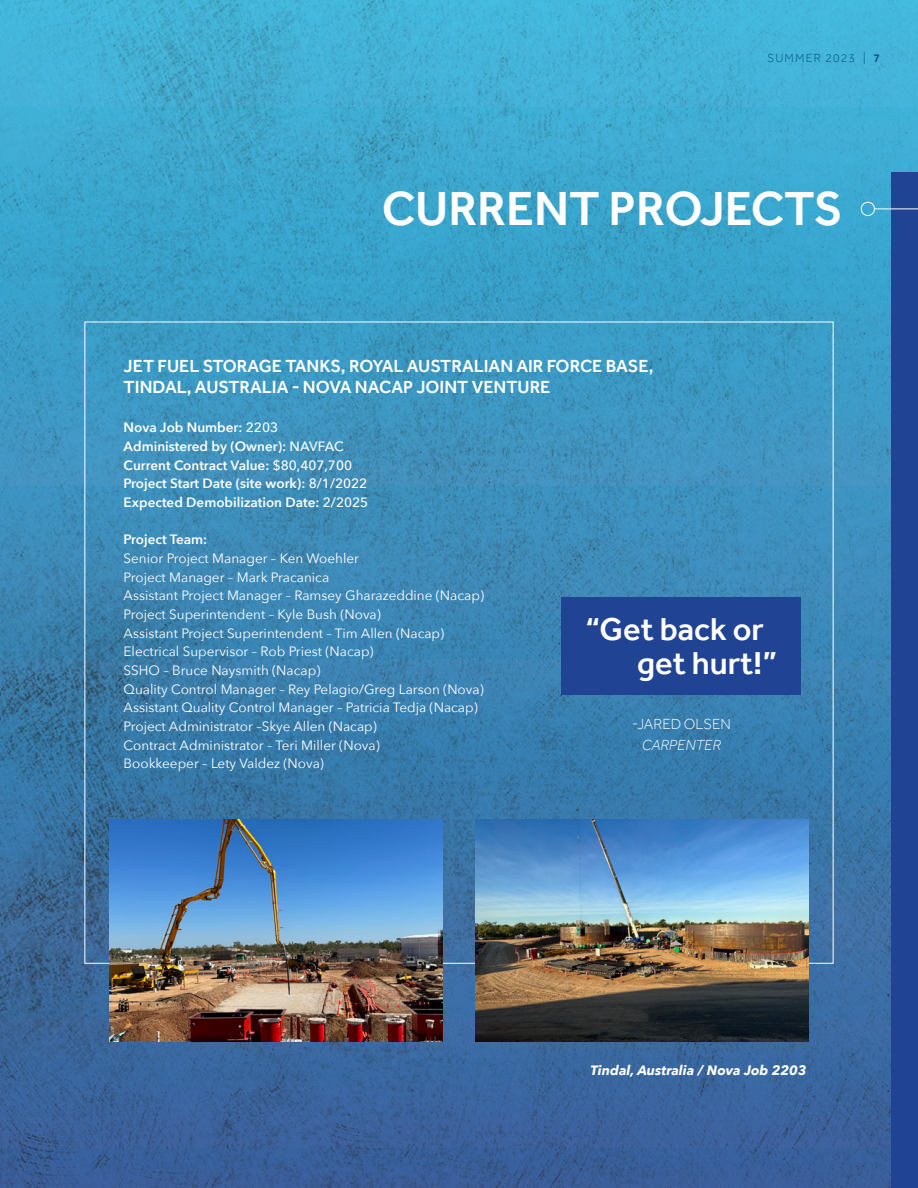
<style>
.page{position:relative;width:918px;height:1188px;background:#fff}
.page>*{position:absolute;margin:0;border:0;box-sizing:border-box;transform-origin:0 0}
.t1{font:500 49.2px "Effra";color:#fff}
.t2{font:500 32.55px "Effra";color:#fff}
.t3{font:500 18px/21px "Effra";color:#fff}
.t4{font:300 15px/21px "Effra";color:#fff;text-align:center}
.t5{font:13.5px "Avenir Next";color:#fff}
.t6{font:600 13.5px "Avenir Next";color:#fff}
.t7{font:italic 700 13.5px "Avenir Next";color:#fff}
.t8{font:300 12px "Effra";letter-spacing:.1em;color:#204493}
.s1{font-weight:500}
.s2{font-style:italic}
</style>
<div class="page">
<img style="left:0;top:0;width:918px;height:1188px">
<img style="left:110px;top:820px;width:332px;height:222px">
<img style="left:476px;top:820px;width:332px;height:222px">
<div style="left:891px;top:173px;width:27px;height:1015px;background:#204493"></div>
<div style="left:561px;top:597px;width:240px;height:98px;background:#204493"></div>
<svg style="left:859px;top:201px;width:18px;height:17px"></svg>
<hr style="left:875px;top:208px;width:43px;height:1px;background:#fff">
<p class="t8" style="left:767px;top:51px;width:114px">SUMMER 2023 | <span class="s1">7</span></p>
<p class="t1" style="left:382px;top:179px;width:463px">CURRENT PROJECTS</p>
<p class="t3" style="left:124px;top:356px;width:532px">JET FUEL STORAGE TANKS, ROYAL AUSTRALIAN AIR FORCE BASE,<br>TINDAL, AUSTRALIA - NOVA NACAP JOINT VENTURE</p>
<p class="t6" style="left:124px;top:416px;width:156px">Nova Job Number: <span class="s1">2203</span></p>
<p class="t6" style="left:124px;top:435px;width:222px">Administered by (Owner): <span class="s1">NAVFAC</span></p>
<p class="t6" style="left:124px;top:453px;width:230px">Current Contract Value: <span class="s1">$80,407,700</span></p>
<p class="t6" style="left:124px;top:472px;width:245px">Project Start Date (site work): <span class="s1">8/1/2022</span></p>
<p class="t6" style="left:124px;top:491px;width:246px">Expected Demobilization Date: <span class="s1">2/2025</span></p>
<p class="t6" style="left:124px;top:528px;width:85px">Project Team:</p>
<p class="t5" style="left:124px;top:547px;width:237px">Senior Project Manager – Ken Woehler</p>
<p class="t5" style="left:124px;top:566px;width:207px">Project Manager – Mark Pracanica</p>
<p class="t5" style="left:124px;top:584px;width:362px">Assistant Project Manager – Ramsey Gharazeddine (Nacap)</p>
<p class="t5" style="left:124px;top:603px;width:259px">Project Superintendent – Kyle Bush (Nova)</p>
<p class="t5" style="left:124px;top:621px;width:322px">Assistant Project Superintendent – Tim Allen (Nacap)</p>
<p class="t5" style="left:124px;top:640px;width:252px">Electrical Supervisor – Rob Priest (Nacap)</p>
<p class="t5" style="left:124px;top:659px;width:198px">SSHO – Bruce Naysmith (Nacap)</p>
<p class="t5" style="left:124px;top:677px;width:362px">Quality Control Manager – Rey Pelagio/Greg Larson (Nova)</p>
<p class="t5" style="left:124px;top:696px;width:356px">Assistant Quality Control Manager – Patricia Tedja (Nacap)</p>
<p class="t5" style="left:124px;top:715px;width:255px">Project Administrator –Skye Allen (Nacap)</p>
<p class="t5" style="left:124px;top:733px;width:258px">Contract Administrator – Teri Miller (Nova)</p>
<p class="t5" style="left:124px;top:752px;width:202px">Bookkeeper – Lety Valdez (Nova)</p>
<p class="t2" style="left:585px;top:610px;width:180px">“Get back or</p>
<p class="t2" style="left:637px;top:644px;width:142px">get hurt!”</p>
<p class="t4" style="left:632px;top:713px;width:101px">-JARED OLSEN<br><span class="s2">CARPENTER</span></p>
<p class="t7" style="left:591px;top:1059px;width:218px">Tindal, Australia / Nova Job 2203</p>
</div>
